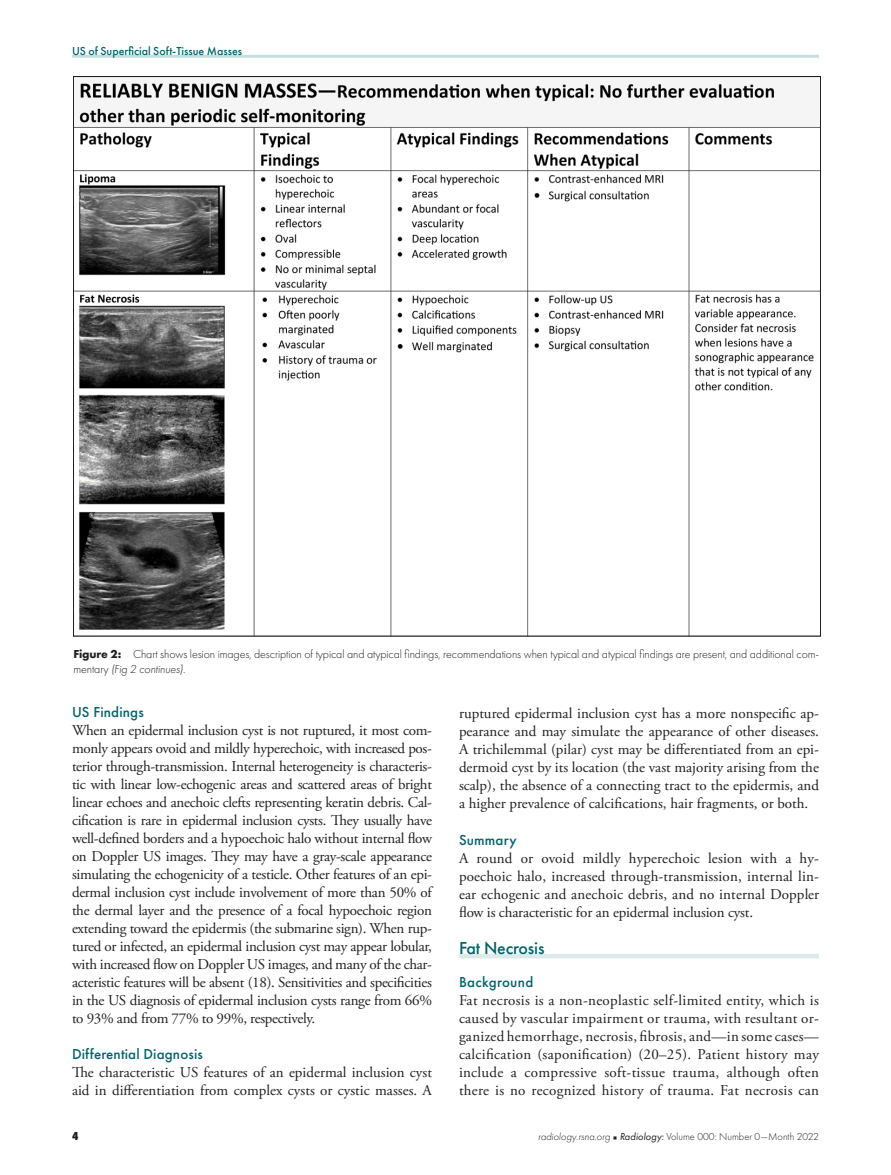
<style>
.page{position:relative;width:891px;height:1175px;background:#fff}
.page>*{position:absolute;margin:0;border:0;box-sizing:border-box;transform-origin:0 0}
.t1{font:500 18px "Futura PT";letter-spacing:-.01em;color:#00636d}
.t2{font:15px/18px "Adobe Garamond Pro";color:#231f20;text-align:justify}
.t3{font:500 15px "Futura PT";letter-spacing:.01em;color:#00636d}
.t4{font:300 12px/15px "Futura PT";letter-spacing:-.01em;color:#231f20}
.t5{font:500 12px "Futura PT";color:#00636d}
.t6{font:800 12px "Futura PT Cond";color:#231f20}
.t7{font:300 10.5px "Futura PT";color:#231f20}
.s1{font-weight:700}
.s2{font-style:italic}
.s3{font-family:"Universal Newswith Comm Pi";font-weight:400;font-size:6px}
.s4{font-weight:400;font-style:italic}
</style>
<div class="page">
<hr style="left:72px;top:55px;width:747px;height:3px;background:#c6dee1">
<img style="left:75px;top:83px;width:744px;height:551px">
<hr style="left:459px;top:954px;width:360px;height:4px;background:#dceaec">
<p class="t5" style="left:72px;top:44px;width:172px">US of Superficial Soft-Tissue Masses</p>
<p class="t4" style="left:74px;top:646px;width:747px"><span class="s1">Figure 2:</span> Chart shows lesion images, description of typical and atypical findings, recommendations when typical and atypical findings are present, and additional com&shy;mentary <span class="s2">(Fig 2 continues)</span>.</p>
<p class="t3" style="left:72px;top:703px;width:73px">US Findings</p>
<p class="t2" style="left:72px;top:721px;width:362px">When an epidermal inclusion cyst is not ruptured, it most com&shy;monly appears ovoid and mildly hyperechoic, with increased pos&shy;terior through-transmission. Internal heterogeneity is characteris&shy;tic with linear low-echogenic areas and scattered areas of bright linear echoes and anechoic clefts representing keratin debris. Cal&shy;cification is rare in epidermal inclusion cysts. They usually have well-defined borders and a hypoechoic halo without internal flow on Doppler US images. They may have a gray-scale appearance simulating the echogenicity of a testicle. Other features of an epi&shy;dermal inclusion cyst include involvement of more than 50% of the dermal layer and the presence of a focal hypoechoic region extending toward the epidermis (the submarine sign). When rup&shy;tured or infected, an epidermal inclusion cyst may appear lobular, with increased flow on Doppler US images, and many of the char&shy;acteristic features will be absent (18). Sensitivities and specificities in the US diagnosis of epidermal inclusion cysts range from 66% to 93% and from 77% to 99%, respectively.</p>
<p class="t3" style="left:72px;top:1045px;width:132px">Differential Diagnosis</p>
<p class="t2" style="left:72px;top:1063px;width:362px">The characteristic US features of an epidermal inclusion cyst aid in differentiation from complex cysts or cystic masses. A</p>
<p class="t2" style="left:459px;top:704px;width:362px">ruptured epidermal inclusion cyst has a more nonspecific ap&shy;pearance and may simulate the appearance of other diseases.<br>A trichilemmal (pilar) cyst may be differentiated from an epi&shy;dermoid cyst by its location (the vast majority arising from the scalp), the absence of a connecting tract to the epidermis, and a higher prevalence of calcifications, hair fragments, or both.</p>
<p class="t3" style="left:459px;top:831px;width:59px">Summary</p>
<p class="t2" style="left:459px;top:850px;width:362px">A round or ovoid mildly hyperechoic lesion with a hy&shy;poechoic halo, increased through-transmission, internal lin&shy;ear echogenic and anechoic debris, and no internal Doppler flow is characteristic for an epidermal inclusion cyst.</p>
<p class="t1" style="left:459px;top:937px;width:87px">Fat Necrosis</p>
<p class="t3" style="left:459px;top:973px;width:76px">Background</p>
<p class="t2" style="left:459px;top:991px;width:362px">Fat necrosis is a non-neoplastic self-limited entity, which is caused by vascular impairment or trauma, with resultant or&shy;ganized hemorrhage, necrosis, fibrosis, and—in some cases— calcification (saponification) (20–25). Patient history may include a compressive soft-tissue trauma, although often there is no recognized history of trauma. Fat necrosis can</p>
<p class="t6" style="left:72px;top:1129px;width:8px">4</p>
<p class="t7" style="left:538px;top:1131px;width:282px"><span class="s2">radiology.rsna.org</span> <span class="s3">n</span> <span class="s4">Radiology:</span> Volume 000: Number 0—Month 2022</p>
</div>
